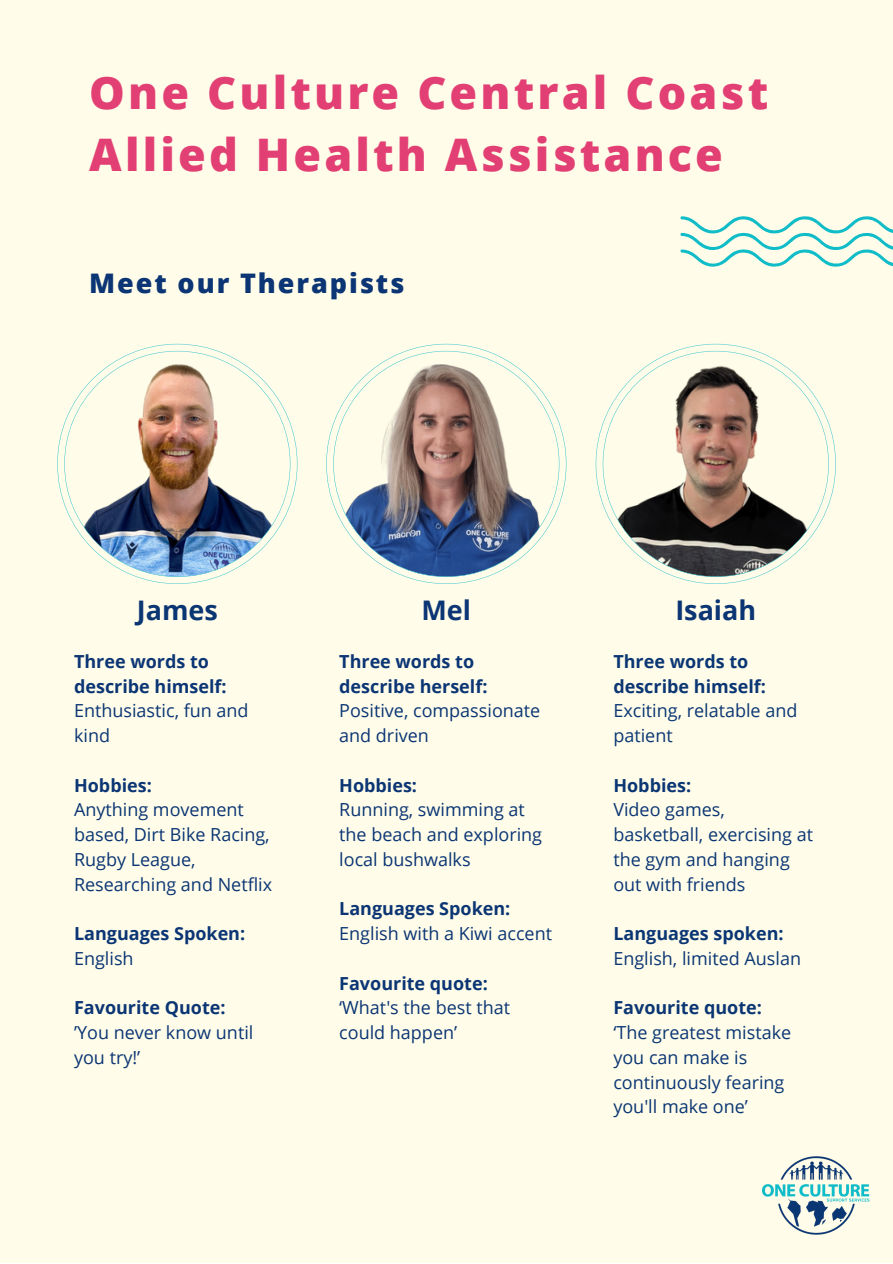
<style>
.page{position:relative;width:893px;height:1264px;background:#fff}
.page>*{position:absolute;margin:0;border:0;box-sizing:border-box;transform-origin:0 0}
.t1{font:800 44.85px "Open Sans";letter-spacing:.07em;color:#e24074}
.t2{font:800 27px "Open Sans";letter-spacing:.07em;color:#0b3574}
.t3{font:700 27px "Open Sans";color:#0b3574}
.t4{font:700 27px "Open Sans";color:#0b3674}
.t5{font:18px/24.8px "Open Sans";color:#0b3574}
.t6{font:18px/24.8px "Open Sans";color:#0b3674}
.t7{font:700 18px/24.8px "Open Sans";color:#0b3574}
.t8{font:700 18px/24.8px "Open Sans";color:#0b3674}
</style>
<div class="page">
<div style="left:0;top:0;width:892px;height:1262px;background:#fffde9"></div>
<img style="left:762px;top:1156px;width:108px;height:79px">
<svg style="left:680px;top:216px;width:212px;height:51px"></svg>
<svg style="left:326px;top:344px;width:240px;height:240px"></svg>
<svg style="left:595px;top:344px;width:240px;height:240px"></svg>
<img style="left:57px;top:344px;width:240px;height:240px">
<p class="t1" style="left:89px;top:61px;width:680px">One Culture Central Coast</p>
<p class="t1" style="left:89px;top:123px;width:635px">Allied Health Assistance</p>
<p class="t2" style="left:89px;top:264px;width:317px">Meet our Therapists</p>
<p class="t3" style="left:421px;top:591px;width:51px">Mel</p>
<p class="t7" style="left:339px;top:648px;width:150px">Three words to describe herself:</p>
<p class="t5" style="left:339px;top:698px;width:202px">Positive, compassionate and driven</p>
<p class="t7" style="left:339px;top:772px;width:79px">Hobbies:</p>
<p class="t5" style="left:339px;top:797px;width:204px">Running, swimming at the beach and exploring local bushwalks</p>
<p class="t7" style="left:339px;top:896px;width:173px">Languages Spoken:</p>
<p class="t5" style="left:339px;top:920px;width:214px">English with a Kiwi accent</p>
<p class="t7" style="left:339px;top:970px;width:150px">Favourite quote:</p>
<p class="t5" style="left:339px;top:994px;width:172px">‘What's the best that could happen’</p>
<p class="t4" style="left:137px;top:591px;width:83px">James</p>
<p class="t3" style="left:675px;top:591px;width:82px">Isaiah</p>
<p class="t7" style="left:74px;top:648px;width:154px">Three words to describe himself:</p>
<p class="t5" style="left:74px;top:698px;width:176px">Enthusiastic, fun and kind</p>
<p class="t7" style="left:74px;top:772px;width:79px">Hobbies:</p>
<p class="t5" style="left:74px;top:797px;width:200px">Anything movement based, Dirt Bike Racing,<br>Rugby League,<br>Researching and Netflix</p>
<p class="t7" style="left:74px;top:920px;width:173px">Languages Spoken:</p>
<p class="t5" style="left:74px;top:945px;width:61px">English</p>
<p class="t7" style="left:74px;top:994px;width:153px">Favourite Quote:</p>
<p class="t5" style="left:74px;top:1019px;width:181px">’You never know until you try!’</p>
<p class="t8" style="left:613px;top:648px;width:154px">Three words to describe himself:</p>
<p class="t6" style="left:613px;top:698px;width:185px">Exciting, relatable and patient</p>
<p class="t8" style="left:613px;top:772px;width:79px">Hobbies:</p>
<p class="t6" style="left:613px;top:797px;width:201px">Video games, basketball, exercising at the gym and hanging out with friends</p>
<p class="t8" style="left:613px;top:920px;width:172px">Languages spoken:</p>
<p class="t6" style="left:613px;top:945px;width:189px">English, limited Auslan</p>
<p class="t8" style="left:613px;top:994px;width:150px">Favourite quote:</p>
<p class="t6" style="left:613px;top:1019px;width:179px">‘The greatest mistake you can make is continuously fearing you'll make one’</p>
</div>
